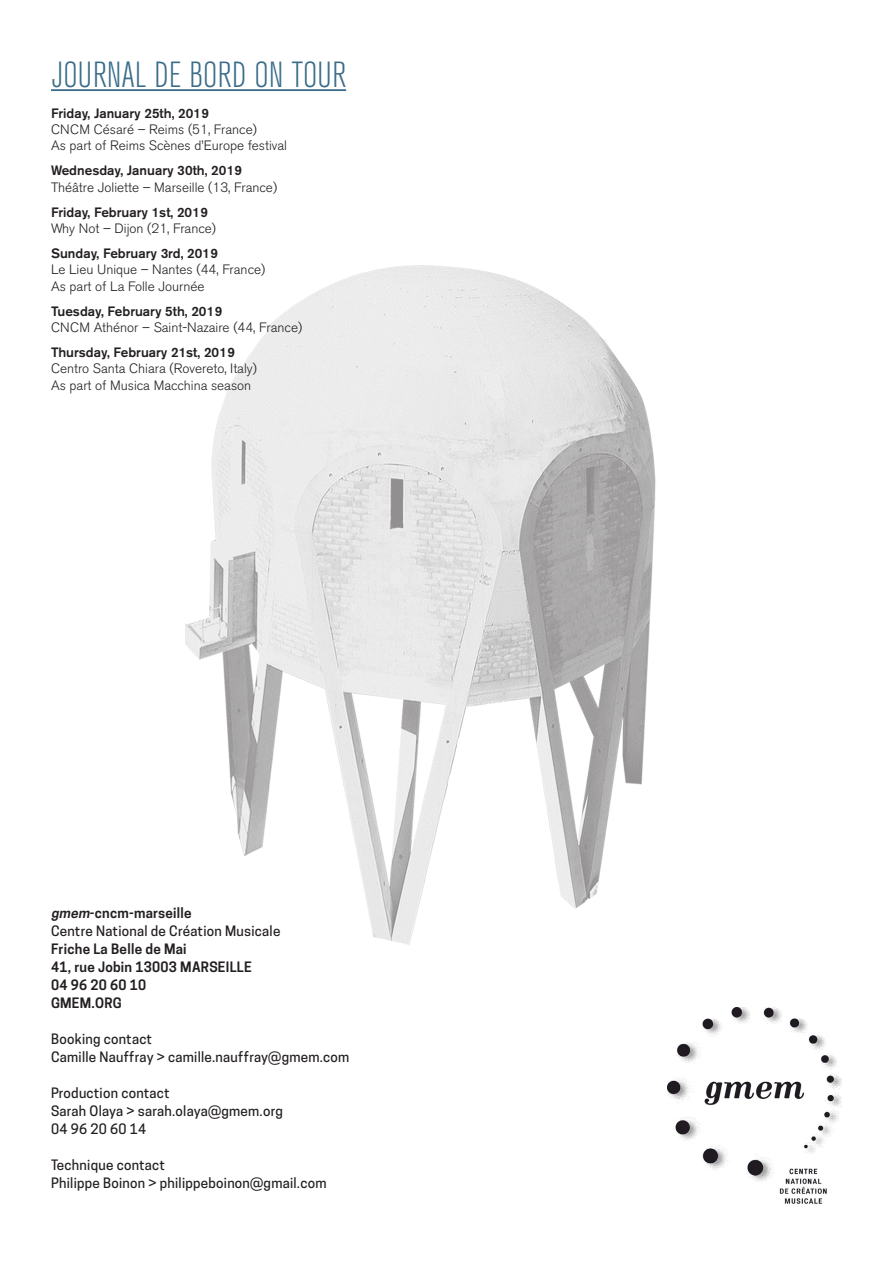
<style>
.page{position:relative;width:893px;height:1263px;background:#fff}
.page>*{position:absolute;margin:0;border:0;box-sizing:border-box;transform-origin:0 0}
.t1{font:300 condensed 36px "Akzidenz Grotesk BE";letter-spacing:.01em;color:#396c89}
.t2{font:300 13.5px/16.2px "Akzidenz Grotesk BE";color:#231f20}
.t3{font:500 13.5px/18px "Cooper Hewitt";letter-spacing:.02em;color:#231f20}
.t4{font:500 13.5px "Akzidenz Grotesk BE";color:#231f20}
.t5{font:600 13.5px/18px "Cooper Hewitt";letter-spacing:.02em;color:#231f20}
.s1{font-weight:600;font-style:italic}
.s2{font-weight:600}
</style>
<div class="page">
<img style="left:668px;top:1007px;width:174px;height:197px">
<img style="left:186px;top:265px;width:470px;height:680px">
<hr style="left:51px;top:89px;width:295px;height:2px;background:#396c89">
<h1 class="t1" style="left:51px;top:55px;width:297px">JOURNAL DE BORD ON TOUR</h1>
<p class="t4" style="left:51px;top:105px;width:160px">Friday, January 25th, 2019</p>
<p class="t2" style="left:51px;top:121px;width:238px">CNCM Césaré – Reims (51, France)<br>As part of Reims Scènes d’Europe festival</p>
<p class="t4" style="left:51px;top:162px;width:193px">Wednesday, January 30th, 2019</p>
<p class="t2" style="left:51px;top:179px;width:228px">Théâtre Joliette – Marseille (13, France)</p>
<p class="t4" style="left:51px;top:204px;width:158px">Friday, February 1st, 2019</p>
<p class="t2" style="left:51px;top:220px;width:167px">Why Not – Dijon (21, France)</p>
<p class="t4" style="left:51px;top:245px;width:169px">Sunday, February 3rd, 2019</p>
<p class="t2" style="left:51px;top:262px;width:216px">Le Lieu Unique – Nantes (44, France)<br>As part of La Folle Journée</p>
<p class="t4" style="left:51px;top:303px;width:173px">Tuesday, February 5th, 2019</p>
<p class="t2" style="left:51px;top:319px;width:253px">CNCM Athénor – Saint-Nazaire (44, France)</p>
<p class="t4" style="left:51px;top:344px;width:185px">Thursday, February 21st, 2019</p>
<p class="t2" style="left:51px;top:361px;width:207px">Centro Santa Chiara (Rovereto, Italy)<br>As part of Musica Macchina season</p>
<p class="t3" style="left:51px;top:904px;width:231px"><span class="s1">gmem</span><span class="s2">-cncm-marseille<br></span>Centre National de Création Musicale</p>
<p class="t5" style="left:51px;top:940px;width:202px">Friche La Belle de Mai<br>41, rue Jobin 13003 MARSEILLE<br>04 96 20 60 10<br>GMEM.ORG</p>
<p class="t3" style="left:51px;top:1030px;width:300px">Booking contact<br>Camille Nauffray &gt; camille.nauffray@gmem.com</p>
<p class="t3" style="left:51px;top:1084px;width:233px">Production contact<br>Sarah Olaya &gt; sarah.olaya@gmem.org<br>04 96 20 60 14</p>
<p class="t3" style="left:51px;top:1156px;width:277px">Technique contact<br>Philippe Boinon &gt; philippeboinon@gmail.com</p>
</div>
